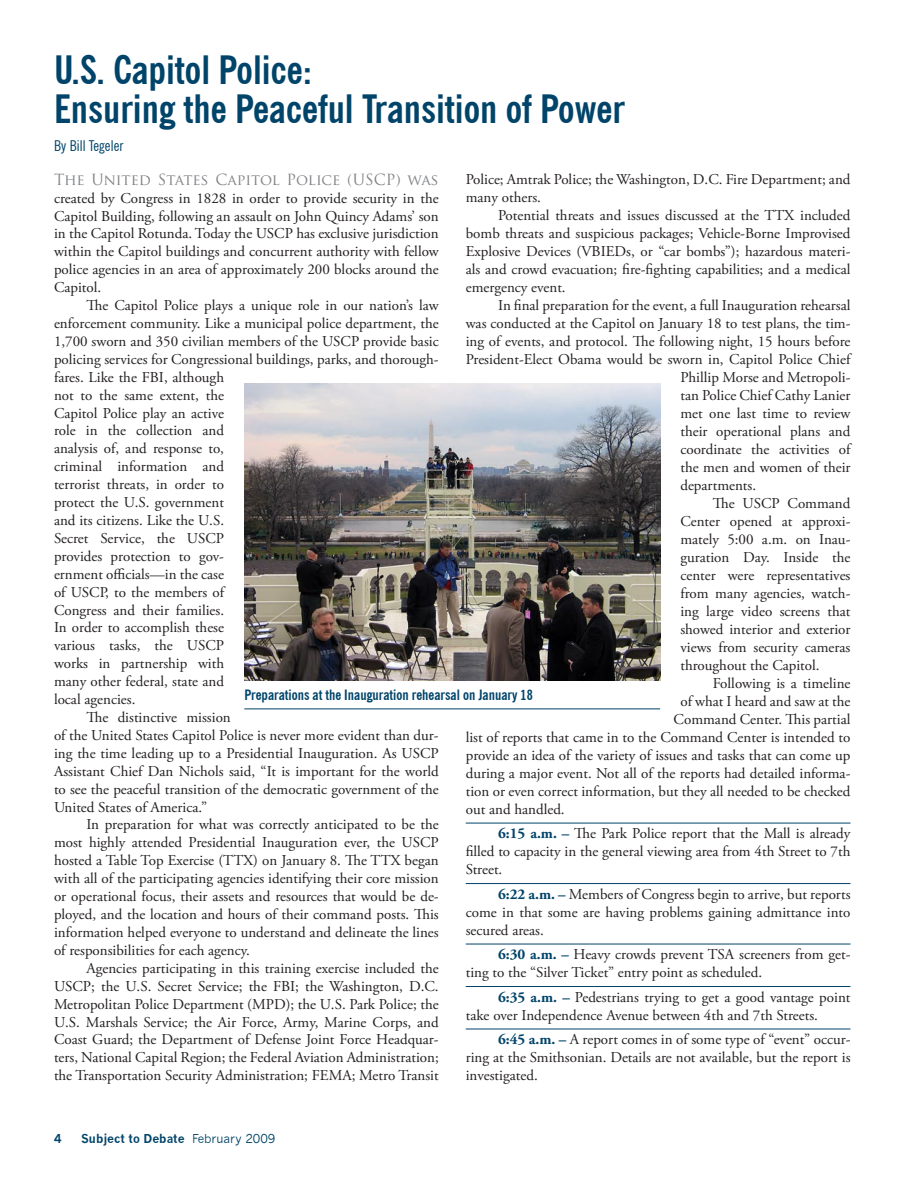
<style>
.page{position:relative;width:918px;height:1188px;background:#fff}
.page>*{position:absolute;margin:0;border:0;box-sizing:border-box;transform-origin:0 0}
.t1{font:700 condensed 39px/39px "News Gothic BT";color:#00446a}
.t2{font:15px/18px "Adobe Garamond Pro";color:#231f20;text-align:justify}
.t3{font:15px "Trajan Pro";color:#808285}
.t4{font:condensed 15px "News Gothic BT";letter-spacing:.005em;color:#00446a}
.t5{font:700 condensed 14.25px "News Gothic BT";color:#00446a}
.t6{font:700 12px "News Gothic";color:#00446a}
.s1{font-weight:700;color:#00446a}
.s2{font-weight:400}
</style>
<div class="page">
<hr style="left:466px;top:823px;width:384px;height:1px;background:#00446a">
<hr style="left:466px;top:883px;width:384px;height:1px;background:#00446a">
<hr style="left:466px;top:944px;width:384px;height:1px;background:#00446a">
<hr style="left:466px;top:986px;width:384px;height:1px;background:#00446a">
<hr style="left:466px;top:1029px;width:384px;height:1px;background:#00446a">
<img style="left:244px;top:383px;width:416px;height:297px">
<hr style="left:244px;top:709px;width:416px;height:1px;background:#00446a">
<h1 class="t1" style="left:54px;top:50px;width:573px">U.S. Capitol Police:<br>Ensuring the Peaceful Transition of Power</h1>
<p class="t4" style="left:54px;top:137px;width:71px">By Bill Tegeler</p>
<p class="t3" style="left:54px;top:170px;width:386px">The United States Capitol Police (USCP) was</p>
<p class="t2" style="left:54px;top:189px;width:386px">created by Congress in 1828 in order to provide security in the Capitol Building, following an assault on John Quincy Adams’ son in the Capitol Rotunda. Today the USCP has exclusive jurisdiction within the Capitol buildings and concurrent authority with fellow police agencies in an area of approximately 200 blocks around the Capitol.</p>
<p class="t2" style="left:86px;top:297px;width:354px">The Capitol Police plays a unique role in our nation’s law</p>
<p class="t2" style="left:54px;top:315px;width:386px">enforcement community. Like a municipal police department, the</p>
<p class="t2" style="left:54px;top:333px;width:386px">1,700 sworn and 350 civilian members of the USCP provide basic</p>
<p class="t2" style="left:54px;top:351px;width:386px">policing services for Congressional buildings, parks, and thorough-</p>
<p class="t2" style="left:54px;top:369px;width:172px">fares. Like the FBI, although</p>
<p class="t2" style="left:54px;top:386px;width:172px">not to the same extent, the</p>
<p class="t2" style="left:54px;top:404px;width:172px">Capitol Police play an active</p>
<p class="t2" style="left:54px;top:422px;width:172px">role in the collection and</p>
<p class="t2" style="left:54px;top:440px;width:172px">analysis of, and response to,</p>
<p class="t2" style="left:54px;top:458px;width:172px">criminal information and</p>
<p class="t2" style="left:54px;top:476px;width:172px">terrorist threats, in order to</p>
<p class="t2" style="left:54px;top:494px;width:172px">protect the U.S. government</p>
<p class="t2" style="left:54px;top:512px;width:172px">and its citizens. Like the U.S.</p>
<p class="t2" style="left:54px;top:530px;width:172px">Secret Service, the USCP</p>
<p class="t2" style="left:54px;top:548px;width:172px">provides protection to gov-</p>
<p class="t2" style="left:54px;top:566px;width:172px">ernment officials—in the case</p>
<p class="t2" style="left:54px;top:583px;width:172px">of USCP, to the members of</p>
<p class="t2" style="left:54px;top:601px;width:172px">Congress and their families.</p>
<p class="t2" style="left:54px;top:619px;width:172px">In order to accomplish these</p>
<p class="t2" style="left:54px;top:637px;width:172px">various tasks, the USCP</p>
<p class="t2" style="left:54px;top:655px;width:172px">works in partnership with</p>
<p class="t2" style="left:54px;top:673px;width:172px">many other federal, state and</p>
<p class="t2" style="left:54px;top:691px;width:83px">local agencies.</p>
<p class="t2" style="left:86px;top:709px;width:146px">The distinctive mission</p>
<p class="t2" style="left:54px;top:727px;width:386px">of the United States Capitol Police is never more evident than dur-</p>
<p class="t2" style="left:54px;top:745px;width:386px">ing the time leading up to a Presidential Inauguration. As USCP</p>
<p class="t2" style="left:54px;top:763px;width:386px">Assistant Chief Dan Nichols said, “It is important for the world</p>
<p class="t2" style="left:54px;top:780px;width:386px">to see the peaceful transition of the democratic government of the</p>
<p class="t2" style="left:54px;top:798px;width:155px">United States of America.”</p>
<p class="t2" style="left:86px;top:816px;width:354px">In preparation for what was correctly anticipated to be the</p>
<p class="t2" style="left:54px;top:834px;width:386px">most highly attended Presidential Inauguration ever, the USCP</p>
<p class="t2" style="left:54px;top:852px;width:386px">hosted a Table Top Exercise (TTX) on January 8. The TTX began</p>
<p class="t2" style="left:54px;top:870px;width:386px">with all of the participating agencies identifying their core mission</p>
<p class="t2" style="left:54px;top:888px;width:386px">or operational focus, their assets and resources that would be de-</p>
<p class="t2" style="left:54px;top:906px;width:386px">ployed, and the location and hours of their command posts. This</p>
<p class="t2" style="left:54px;top:924px;width:386px">information helped everyone to understand and delineate the lines</p>
<p class="t2" style="left:54px;top:942px;width:197px">of responsibilities for each agency.</p>
<p class="t2" style="left:86px;top:960px;width:354px">Agencies participating in this training exercise included the</p>
<p class="t2" style="left:54px;top:977px;width:386px">USCP; the U.S. Secret Service; the FBI; the Washington, D.C.</p>
<p class="t2" style="left:54px;top:995px;width:386px">Metropolitan Police Department (MPD); the U.S. Park Police; the</p>
<p class="t2" style="left:54px;top:1013px;width:386px">U.S. Marshals Service; the Air Force, Army, Marine Corps, and</p>
<p class="t2" style="left:54px;top:1031px;width:386px">Coast Guard; the Department of Defense Joint Force Headquar-</p>
<p class="t2" style="left:54px;top:1049px;width:386px">ters, National Capital Region; the Federal Aviation Administration;</p>
<p class="t2" style="left:54px;top:1067px;width:386px">the Transportation Security Administration; FEMA; Metro Transit</p>
<p class="t2" style="left:466px;top:171px;width:386px">Police; Amtrak Police; the Washington, D.C. Fire Department; and many others.</p>
<p class="t2" style="left:466px;top:207px;width:386px;text-indent:32px">Potential threats and issues discussed at the TTX included bomb threats and suspicious packages; Vehicle-Borne Improvised Explosive Devices (VBIEDs, or “car bombs”); hazardous materi&shy;als and crowd evacuation; fire-fighting capabilities; and a medical emergency event.</p>
<p class="t2" style="left:498px;top:297px;width:354px">In final preparation for the event, a full Inauguration rehearsal</p>
<p class="t2" style="left:466px;top:315px;width:386px">was conducted at the Capitol on January 18 to test plans, the tim-</p>
<p class="t2" style="left:466px;top:333px;width:386px">ing of events, and protocol. The following night, 15 hours before</p>
<p class="t2" style="left:466px;top:351px;width:386px">President-Elect Obama would be sworn in, Capitol Police Chief</p>
<p class="t2" style="left:680px;top:369px;width:172px">Phillip Morse and Metropoli-</p>
<p class="t2" style="left:680px;top:387px;width:172px">tan Police Chief Cathy Lanier</p>
<p class="t2" style="left:680px;top:405px;width:172px">met one last time to review</p>
<p class="t2" style="left:680px;top:423px;width:172px">their operational plans and</p>
<p class="t2" style="left:680px;top:441px;width:172px">coordinate the activities of</p>
<p class="t2" style="left:680px;top:459px;width:172px">the men and women of their</p>
<p class="t2" style="left:680px;top:477px;width:77px">departments.</p>
<p class="t2" style="left:713px;top:495px;width:139px">The USCP Command</p>
<p class="t2" style="left:680px;top:513px;width:172px">Center opened at approxi-</p>
<p class="t2" style="left:680px;top:531px;width:172px">mately 5:00 a.m. on Inau-</p>
<p class="t2" style="left:680px;top:549px;width:172px">guration Day. Inside the</p>
<p class="t2" style="left:680px;top:567px;width:172px">center were representatives</p>
<p class="t2" style="left:680px;top:585px;width:172px">from many agencies, watch-</p>
<p class="t2" style="left:680px;top:603px;width:172px">ing large video screens that</p>
<p class="t2" style="left:680px;top:621px;width:172px">showed interior and exterior</p>
<p class="t2" style="left:680px;top:639px;width:172px">views from security cameras</p>
<p class="t2" style="left:680px;top:657px;width:141px">throughout the Capitol.</p>
<p class="t2" style="left:713px;top:675px;width:139px">Following is a timeline</p>
<p class="t2" style="left:680px;top:693px;width:172px">of what I heard and saw at the</p>
<p class="t2" style="left:674px;top:711px;width:178px">Command Center. This partial</p>
<p class="t2" style="left:466px;top:729px;width:386px">list of reports that came in to the Command Center is intended to</p>
<p class="t2" style="left:466px;top:747px;width:386px">provide an idea of the variety of issues and tasks that can come up</p>
<p class="t2" style="left:466px;top:765px;width:386px">during a major event. Not all of the reports had detailed informa-</p>
<p class="t2" style="left:466px;top:783px;width:386px">tion or even correct information, but they all needed to be checked</p>
<p class="t2" style="left:466px;top:801px;width:100px">out and handled.</p>
<p class="t2" style="left:466px;top:825px;width:386px;text-indent:32px"><span class="s1">6:15 a.m. –</span> The Park Police report that the Mall is already filled to capacity in the general viewing area from 4th Street to 7th Street.</p>
<p class="t2" style="left:466px;top:886px;width:386px;text-indent:32px"><span class="s1">6:22 a.m. –</span> Members of Congress begin to arrive, but reports come in that some are having problems gaining admittance into secured areas.</p>
<p class="t2" style="left:466px;top:946px;width:386px;text-indent:32px"><span class="s1">6:30 a.m. –</span> Heavy crowds prevent TSA screeners from get&shy;ting to the “Silver Ticket” entry point as scheduled.</p>
<p class="t2" style="left:466px;top:989px;width:386px;text-indent:32px"><span class="s1">6:35 a.m. –</span> Pedestrians trying to get a good vantage point take over Independence Avenue between 4th and 7th Streets.</p>
<p class="t2" style="left:466px;top:1031px;width:386px;text-indent:32px"><span class="s1">6:45 a.m. –</span> A report comes in of some type of “event” occur&shy;ring at the Smithsonian. Details are not available, but the report is investigated.</p>
<p class="t5" style="left:244px;top:686px;width:290px">Preparations at the Inauguration rehearsal on January 18</p>
<p class="t6" style="left:54px;top:1131px;width:9px">4</p>
<p class="t6" style="left:81px;top:1131px;width:196px">Subject to Debate <span class="s2">February 2009</span></p>
</div>
